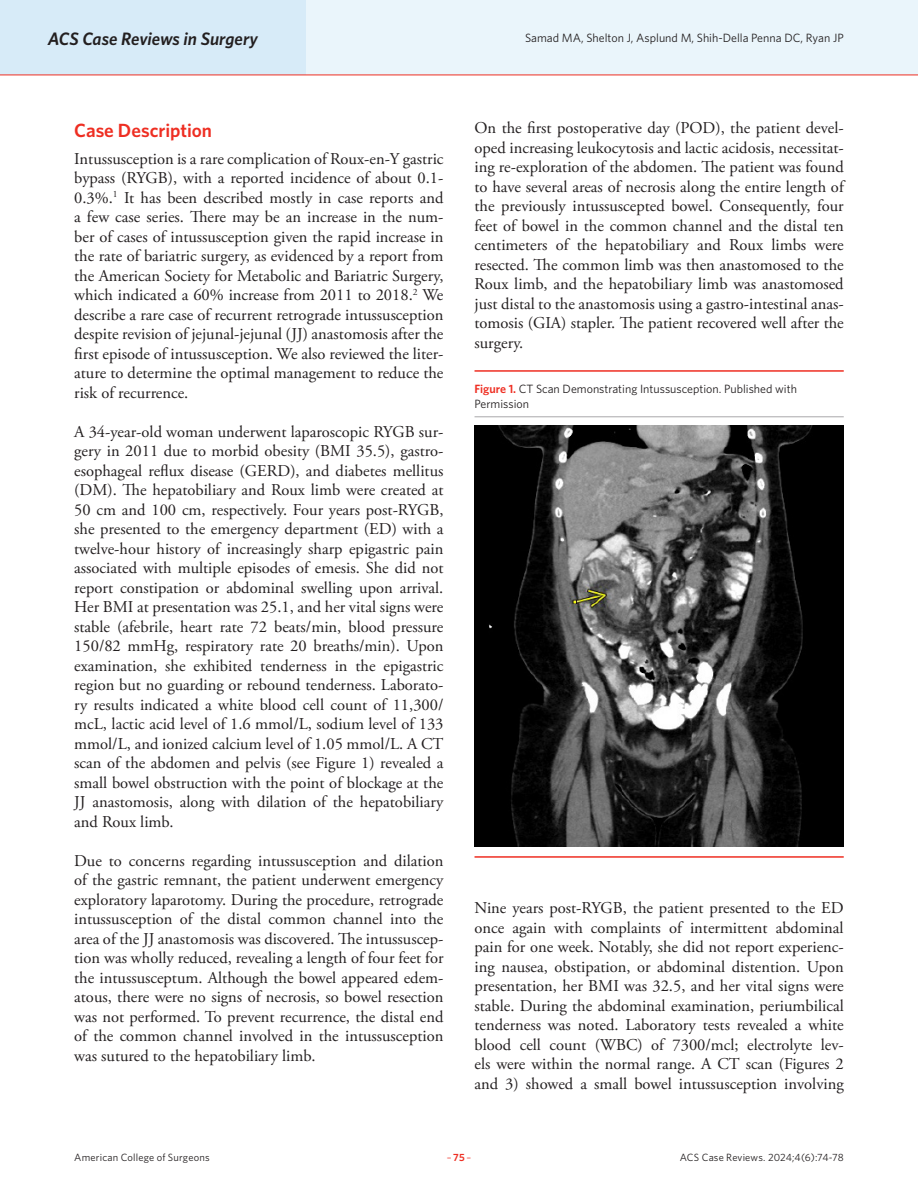
<style>
.page{position:relative;width:918px;height:1188px;background:#fff}
.page>*{position:absolute;margin:0;border:0;box-sizing:border-box;transform-origin:0 0}
.Article_Subhead{font:600 19.2px "Whitney";color:#ee2e22}
.t1{font:italic 600 18px "Whitney";letter-spacing:-.005em;color:#231f20}
.Article_Body_no_indent{font:16.5px/19.5px "Adobe Garamond Pro";color:#231f20;text-align:justify}
.Caption_New{font:12px/14.4px "Whitney";color:#231f20}
.t2{font:10.5px "Whitney";letter-spacing:.015em;color:#231f20}
.t3{font:10.5px "Whitney";color:#ee2e22}
.s1{font-weight:600;color:#ee2e22}
.s2{font-weight:600}
</style>
<div class="page">
<div style="left:0;top:0;width:918px;height:75px;background:#eaf5fb"></div>
<div style="left:0;top:0;width:306px;height:75px;background:#d7ebf8"></div>
<hr style="left:0;top:75px;width:918px;height:1px;background:#ee2e22">
<hr style="left:475px;top:417px;width:369px;height:1px;background:#a9a8aa">
<img style="left:475px;top:425px;width:369px;height:422px">
<hr style="left:475px;top:370px;width:369px;height:2px;background:#ee2e22">
<hr style="left:475px;top:856px;width:369px;height:2px;background:#ee2e22">
<p class="t1" style="left:48px;top:26px;width:212px">ACS Case Reviews in Surgery</p>
<p class="Caption_New" style="left:525px;top:31px;width:320px">Samad MA, Shelton J, Asplund M, Shih-Della Penna DC, Ryan JP</p>
<p class="Article_Subhead" style="left:74px;top:117px;width:139px">Case Description</p>
<p class="Article_Body_no_indent" style="left:74px;top:149px;width:371px">Intussusception is a rare complication of Roux-en-Y gastric bypass (RYGB), with a reported incidence of about 0.1- 0.3%.<sup>1</sup> It has been described mostly in case reports and a few case series. There may be an increase in the num&shy;ber of cases of intussusception given the rapid increase in the rate of bariatric surgery, as evidenced by a report from the American Society for Metabolic and Bariatric Surgery, which indicated a 60% increase from 2011 to 2018.<sup>2</sup> We describe a rare case of recurrent retrograde intussusception despite revision of jejunal-jejunal (JJ) anastomosis after the first episode of intussusception. We also reviewed the liter&shy;ature to determine the optimal management to reduce the risk of recurrence.</p>
<p class="Article_Body_no_indent" style="left:74px;top:422px;width:371px">A 34-year-old woman underwent laparoscopic RYGB sur&shy;gery in 2011 due to morbid obesity (BMI 35.5), gastro&shy;esophageal reflux disease (GERD), and diabetes mellitus (DM). The hepatobiliary and Roux limb were created at 50 cm and 100 cm, respectively. Four years post-RYGB, she presented to the emergency department (ED) with a twelve-hour history of increasingly sharp epigastric pain associated with multiple episodes of emesis. She did not report constipation or abdominal swelling upon arrival.<br>Her BMI at presentation was 25.1, and her vital signs were stable (afebrile, heart rate 72 beats/min, blood pressure 150/82 mmHg, respiratory rate 20 breaths/min). Upon examination, she exhibited tenderness in the epigastric region but no guarding or rebound tenderness. Laborato&shy;ry results indicated a white blood cell count of 11,300/ mcL, lactic acid level of 1.6 mmol/L, sodium level of 133 mmol/L, and ionized calcium level of 1.05 mmol/L. A CT scan of the abdomen and pelvis (see Figure 1) revealed a small bowel obstruction with the point of blockage at the JJ anastomosis, along with dilation of the hepatobiliary and Roux limb.</p>
<p class="Article_Body_no_indent" style="left:74px;top:851px;width:371px">Due to concerns regarding intussusception and dilation of the gastric remnant, the patient underwent emergency exploratory laparotomy. During the procedure, retrograde intussusception of the distal common channel into the area of the JJ anastomosis was discovered. The intussuscep&shy;tion was wholly reduced, revealing a length of four feet for the intussusceptum. Although the bowel appeared edem&shy;atous, there were no signs of necrosis, so bowel resection was not performed. To prevent recurrence, the distal end of the common channel involved in the intussusception was sutured to the hepatobiliary limb.</p>
<p class="Article_Body_no_indent" style="left:475px;top:119px;width:371px">On the first postoperative day (POD), the patient devel&shy;oped increasing leukocytosis and lactic acidosis, necessitat&shy;ing re-exploration of the abdomen. The patient was found to have several areas of necrosis along the entire length of the previously intussuscepted bowel. Consequently, four feet of bowel in the common channel and the distal ten centimeters of the hepatobiliary and Roux limbs were resected. The common limb was then anastomosed to the Roux limb, and the hepatobiliary limb was anastomosed just distal to the anastomosis using a gastro-intestinal anas&shy;tomosis (GIA) stapler. The patient recovered well after the surgery.</p>
<p class="Caption_New" style="left:475px;top:382px;width:324px"><span class="s1">Figure 1.</span> CT Scan Demonstrating Intussusception. Published with<br>Permission</p>
<p class="Article_Body_no_indent" style="left:475px;top:899px;width:371px">Nine years post-RYGB, the patient presented to the ED once again with complaints of intermittent abdominal pain for one week. Notably, she did not report experienc&shy;ing nausea, obstipation, or abdominal distention. Upon presentation, her BMI was 32.5, and her vital signs were stable. During the abdominal examination, periumbilical tenderness was noted. Laboratory tests revealed a white blood cell count (WBC) of 7300/mcl; electrolyte lev&shy;els were within the normal range. A CT scan (Figures 2 and 3) showed a small bowel intussusception involving</p>
<p class="t2" style="left:74px;top:1150px;width:137px">American College of Surgeons</p>
<p class="t3" style="left:447px;top:1150px;width:26px">–<span class="s2">75</span>–</p>
<p class="t2" style="left:680px;top:1150px;width:165px">ACS Case Reviews. 2024;4(6):74-78</p>
</div>
